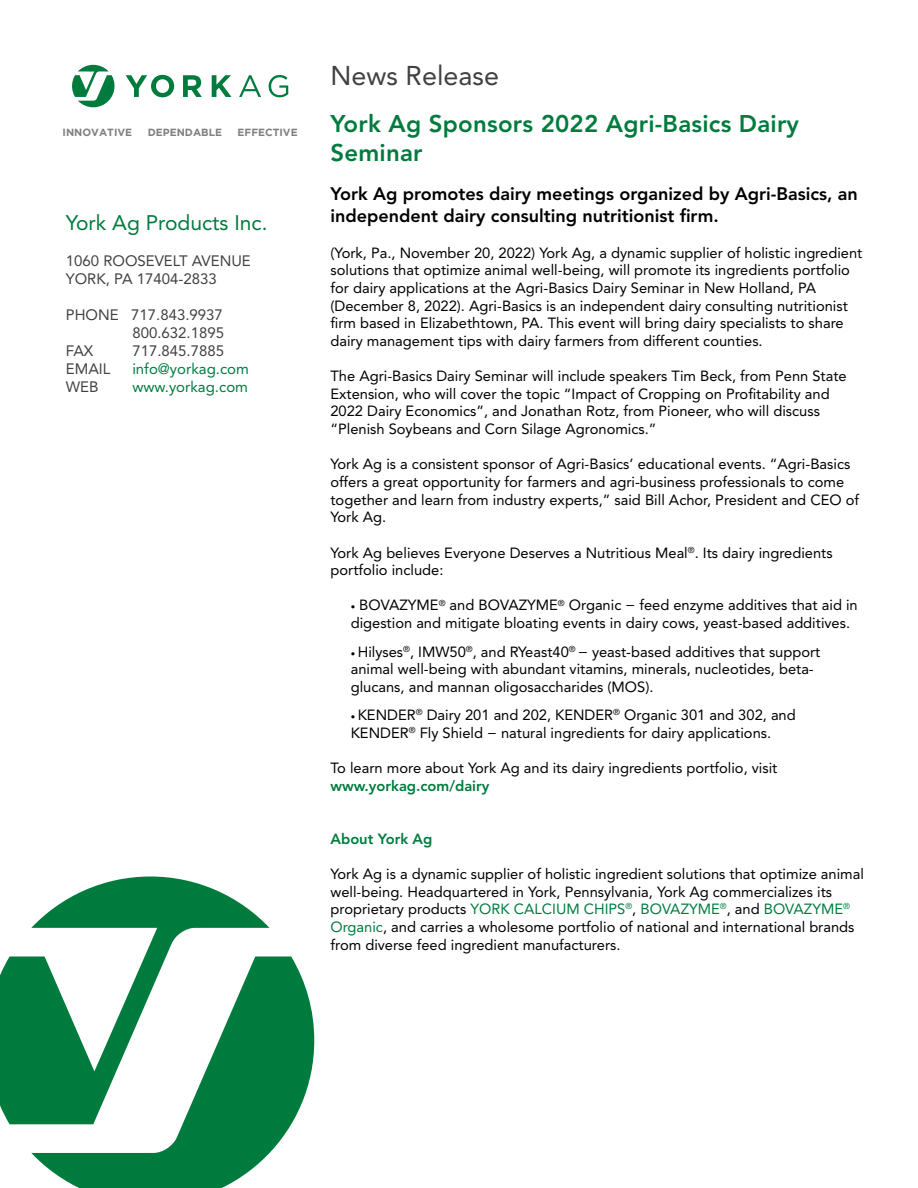
<style>
.page{position:relative;width:918px;height:1188px;background:#fff}
.page>*{position:absolute;margin:0;border:0;box-sizing:border-box;transform-origin:0 0}
.t1{font:27px "Avenir LT Std";color:#414042}
.t2{font:800 24px/28.8px "Avenir LT Std";letter-spacing:.01em;color:#007b3e}
.t3{font:21px "Avenir LT Std";color:#007b3e}
.t4{font:800 18px/21.6px "Avenir LT Std";color:#000}
.t5{font:15px/18px "Avenir LT Std";color:#414042}
.t6{font:15px "Avenir LT Std";color:#007b3e}
.t7{font:14.7px/17.7px "Avenir LT Std";color:#000}
.t8{font:800 14.7px "Avenir LT Std";color:#007b3e}
.t9{font:700 10.35px "Gotham";color:#818080}
.s1{font-size:9px}
.s2{color:#007b3e}
</style>
<div class="page">
<svg style="left:72px;top:65px;width:43px;height:42px"></svg>
<svg style="left:126px;top:75px;width:48px;height:22px"></svg>
<svg style="left:183px;top:75px;width:19px;height:22px"></svg>
<svg style="left:212px;top:75px;width:19px;height:22px"></svg>
<svg style="left:239px;top:75px;width:22px;height:22px"></svg>
<svg style="left:269px;top:75px;width:19px;height:22px"></svg>
<svg style="left:31px;top:956px;width:283px;height:232px;fill:#007b3e"></svg>
<svg style="left:0;top:877px;width:269px;height:247px"></svg>
<p class="t9" style="left:63px;top:126px;width:71px">INNOVATIVE</p>
<p class="t9" style="left:148px;top:126px;width:76px">DEPENDABLE</p>
<p class="t9" style="left:238px;top:126px;width:62px">EFFECTIVE</p>
<h3 class="t3" style="left:66px;top:210px;width:203px">York Ag Products Inc.</h3>
<p class="t5" style="left:66px;top:252px;width:186px">1060 ROOSEVELT AVENUE<br>YORK, PA 17404-2833</p>
<p class="t5" style="left:66px;top:306px;width:159px">PHONE 717.843.9937</p>
<p class="t5" style="left:132px;top:324px;width:93px">800.632.1895</p>
<p class="t5" style="left:66px;top:342px;width:29px">FAX</p>
<p class="t5" style="left:132px;top:342px;width:93px">717.845.7885</p>
<p class="t5" style="left:66px;top:360px;width:46px">EMAIL</p>
<p class="t6" style="left:132px;top:360px;width:118px">info@yorkag.com</p>
<p class="t5" style="left:66px;top:378px;width:34px">WEB</p>
<p class="t6" style="left:132px;top:378px;width:117px">www.yorkag.com</p>
<h1 class="t1" style="left:330px;top:60px;width:170px">News Release</h1>
<h2 class="t2" style="left:330px;top:109px;width:470px">York Ag Sponsors 2022 Agri-Basics Dairy<br>Seminar</h2>
<p class="t4" style="left:330px;top:183px;width:529px">York Ag promotes dairy meetings organized by Agri-Basics, an independent dairy consulting nutritionist firm.</p>
<p class="t7" style="left:330px;top:244px;width:533px">(York, Pa., November 20, 2022) York Ag, a dynamic supplier of holistic ingredient solutions that optimize animal well-being, will promote its ingredients portfolio for dairy applications at the Agri-Basics Dairy Seminar in New Holland, PA (December 8, 2022). Agri-Basics is an independent dairy consulting nutritionist firm based in Elizabethtown, PA. This event will bring dairy specialists to share dairy management tips with dairy farmers from different counties.</p>
<p class="t7" style="left:330px;top:367px;width:518px">The Agri-Basics Dairy Seminar will include speakers Tim Beck, from Penn State Extension, who will cover the topic “Impact of Cropping on Profitability and 2022 Dairy Economics”, and Jonathan Rotz, from Pioneer, who will discuss “Plenish Soybeans and Corn Silage Agronomics.”</p>
<p class="t7" style="left:330px;top:456px;width:530px">York Ag is a consistent sponsor of Agri-Basics’ educational events. “Agri-Basics offers a great opportunity for farmers and agri-business professionals to come together and learn from industry experts,” said Bill Achor, President and CEO of York Ag.</p>
<p class="t7" style="left:330px;top:544px;width:504px">York Ag believes Everyone Deserves a Nutritious Meal<sup>®</sup>. Its dairy ingredients portfolio include:</p>
<p class="t7" style="left:351px;top:597px;width:509px"><span class="s1">•</span> BOVAZYME<sup>®</sup> and BOVAZYME<sup>®</sup> Organic − feed enzyme additives that aid in digestion and mitigate bloating events in dairy cows, yeast-based additives.</p>
<p class="t7" style="left:351px;top:643px;width:471px"><span class="s1">•</span> Hilyses<sup>®</sup>, IMW50<sup>®</sup>, and RYeast40<sup>®</sup> − yeast-based additives that support animal well-being with abundant vitamins, minerals, nucleotides, beta&shy;glucans, and mannan oligosaccharides (MOS).</p>
<p class="t7" style="left:351px;top:706px;width:447px"><span class="s1">•</span> KENDER<sup>®</sup> Dairy 201 and 202, KENDER<sup>®</sup> Organic 301 and 302, and<br>KENDER<sup>®</sup> Fly Shield − natural ingredients for dairy applications.</p>
<p class="t7" style="left:330px;top:759px;width:448px">To learn more about York Ag and its dairy ingredients portfolio, visit</p>
<p class="t8" style="left:330px;top:777px;width:160px">www.yorkag.com/dairy</p>
<p class="t8" style="left:330px;top:830px;width:104px">About York Ag</p>
<p class="t7" style="left:330px;top:865px;width:535px">York Ag is a dynamic supplier of holistic ingredient solutions that optimize animal well-being. Headquartered in York, Pennsylvania, York Ag commercializes its proprietary products <span class="s2">YORK CALCIUM CHIPS</span><sup>®</sup>, <span class="s2">BOVAZYME</span><sup>®</sup>, and <span class="s2">BOVAZYME</span><sup>® </sup><span class="s2">Organic</span>, and carries a wholesome portfolio of national and international brands from diverse feed ingredient manufacturers.</p>
</div>
